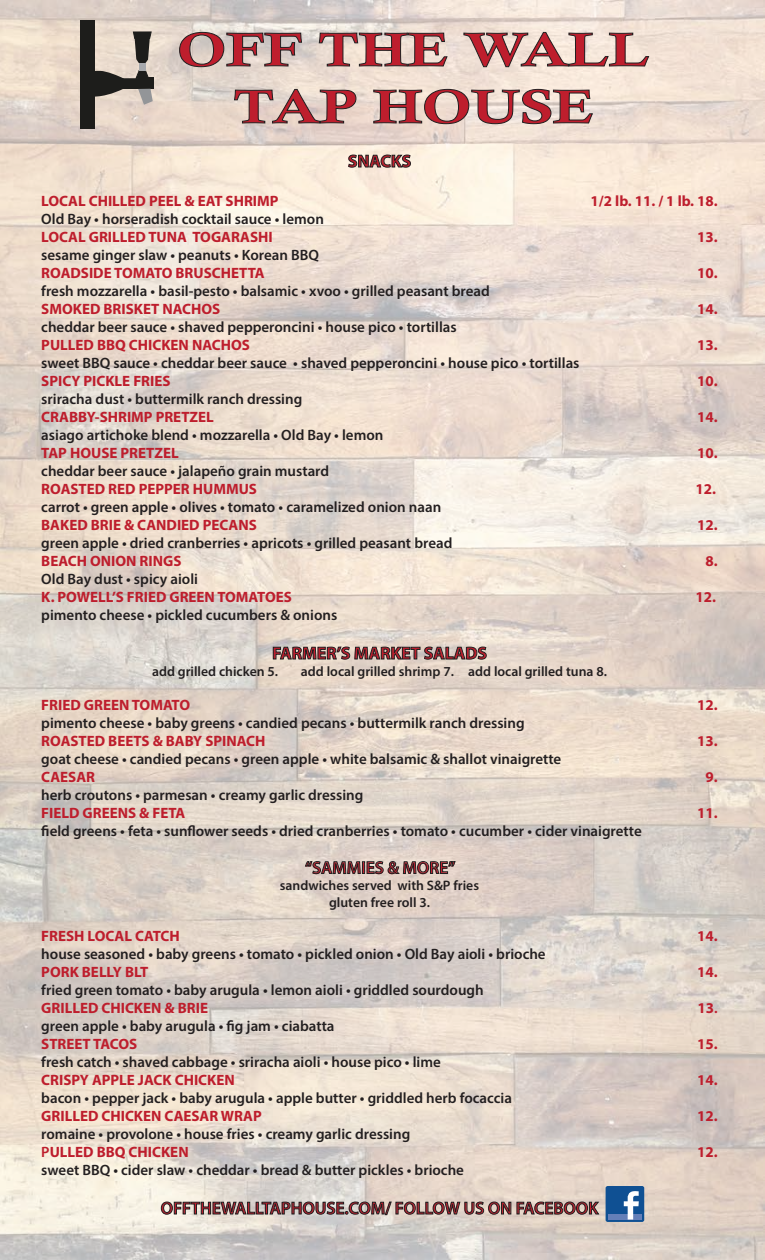
<style>
.page{position:relative;width:765px;height:1260px;background:#fff}
.page>*{position:absolute;margin:0;border:0;box-sizing:border-box;transform-origin:0 0}
.t1{font:47.5px/57px "Calis MT Bol";color:#be1e2d;text-align:center;scale:1.28 1}
.t2{font:600 17.5px "Myriad Pro";color:#be1e2d}
.t3{font:700 17.5px "Myriad Pro";color:#be1e2d}
.t4{font:600 15px/18px "Myriad Pro";color:#231f20}
.t5{font:700 15px "Myriad Pro";color:#be1e2d}
.t6{font:600 13.75px/16.5px "Myriad Pro";color:#231f20;text-align:center}
.s1{font-weight:600}
.s2{color:#be1e2d}
.s3{font-weight:700;color:#be1e2d}
</style>
<div class="page">
<img style="left:0;top:0;width:765px;height:1260px">
<div style="left:138px;top:78px;width:16px;height:11px;background:#1d1d1b"></div>
<div style="left:81px;top:20px;width:14px;height:109px;background:#1d1d1b"></div>
<svg style="left:95px;top:32px;width:58px;height:73px;background:#a1988f"></svg>
<svg style="left:179px;top:32px;width:124px;height:36px;background:#beb5af"></svg>
<svg style="left:318px;top:32px;width:130px;height:35px;background:#ccbfb5"></svg>
<svg style="left:463px;top:32px;width:187px;height:36px;background:#d8cbc0"></svg>
<svg style="left:233px;top:88px;width:124px;height:36px;background:#cdbeb5"></svg>
<svg style="left:373px;top:88px;width:221px;height:37px;background:#d1c3ba"></svg>
<svg style="left:348px;top:155px;width:63px;height:13px"></svg>
<svg style="left:273px;top:635px;width:214px;height:25px;background:#bab0a7"></svg>
<svg style="left:305px;top:861px;width:150px;height:13px;background:#918781"></svg>
<svg style="left:161px;top:1193px;width:439px;height:28px;background:#beb6ae"></svg>
<div style="left:606px;top:1186px;width:38px;height:36px;background:#0f5093;border-radius:2px"></div>
<div style="left:608px;top:1214px;width:34px;height:6px;background:#647fb8"></div>
<svg style="left:624px;top:1191px;width:15px;height:29px"></svg>
<h1 class="t1" style="left:177px;top:21px;width:371px">OFF THE WALL<br>TAP HOUSE</h1>
<p class="t3" style="left:348px;top:150px;width:65px">SNACKS</p>
<p class="t5" style="left:41px;top:191px;width:239px">LOCAL CHILLED PEEL &amp; EAT SHRIMP</p>
<p class="t5" style="left:591px;top:191px;width:129px">1/2 lb. 11. / 1 lb. 18.</p>
<p class="t4" style="left:41px;top:210px;width:284px">Old Bay • horseradish cocktail sauce • lemon</p>
<p class="t5" style="left:41px;top:227px;width:233px">LOCAL GRILLED TUNA TOGARASHI</p>
<p class="t5" style="left:697px;top:227px;width:22px">13.</p>
<p class="t4" style="left:41px;top:246px;width:279px">sesame ginger slaw • peanuts • Korean BBQ</p>
<p class="t5" style="left:41px;top:263px;width:225px">ROADSIDE TOMATO BRUSCHETTA</p>
<p class="t5" style="left:697px;top:263px;width:22px">10.</p>
<p class="t4" style="left:41px;top:282px;width:450px">fresh mozzarella • basil-pesto • balsamic • xvoo • grilled peasant bread</p>
<p class="t5" style="left:41px;top:299px;width:181px">SMOKED BRISKET NACHOS</p>
<p class="t5" style="left:697px;top:299px;width:22px">14.</p>
<p class="t4" style="left:41px;top:318px;width:417px">cheddar beer sauce • shaved pepperoncini • house pico • tortillas</p>
<p class="t5" style="left:41px;top:335px;width:210px">PULLED BBQ CHICKEN NACHOS</p>
<p class="t5" style="left:697px;top:335px;width:22px">13.</p>
<p class="t4" style="left:41px;top:354px;width:540px">sweet BBQ sauce • cheddar beer sauce • shaved pepperoncini • house pico • tortillas</p>
<p class="t5" style="left:41px;top:371px;width:131px">SPICY PICKLE FRIES</p>
<p class="t5" style="left:697px;top:371px;width:22px">10.</p>
<p class="t4" style="left:41px;top:390px;width:262px">sriracha dust • buttermilk ranch dressing</p>
<p class="t5" style="left:41px;top:407px;width:174px">CRABBY-SHRIMP PRETZEL</p>
<p class="t5" style="left:697px;top:407px;width:22px">14.</p>
<p class="t4" style="left:41px;top:426px;width:344px">asiago artichoke blend • mozzarella • Old Bay • lemon</p>
<p class="t5" style="left:41px;top:443px;width:139px">TAP HOUSE PRETZEL</p>
<p class="t5" style="left:697px;top:443px;width:22px">10.</p>
<p class="t4" style="left:41px;top:462px;width:289px">cheddar beer sauce • jalapeño grain mustard</p>
<p class="t5" style="left:41px;top:479px;width:217px">ROASTED RED PEPPER HUMMUS</p>
<p class="t5" style="left:696px;top:479px;width:22px">12.</p>
<p class="t4" style="left:41px;top:498px;width:401px">carrot • green apple • olives • tomato • caramelized onion naan</p>
<p class="t5" style="left:41px;top:515px;width:217px">BAKED BRIE &amp; CANDIED PECANS</p>
<p class="t5" style="left:697px;top:515px;width:22px">12.</p>
<p class="t4" style="left:41px;top:534px;width:413px">green apple • dried cranberries • apricots • grilled peasant bread</p>
<p class="t5" style="left:41px;top:551px;width:142px">BEACH ONION RINGS</p>
<p class="t5" style="left:706px;top:551px;width:14px">8.</p>
<p class="t4" style="left:41px;top:570px;width:158px">Old Bay dust • spicy aioli</p>
<p class="t5" style="left:41px;top:587px;width:252px">K. POWELL’S FRIED GREEN TOMATOES</p>
<p class="t5" style="left:696px;top:587px;width:22px">12.</p>
<p class="t4" style="left:41px;top:606px;width:298px">pimento cheese • pickled cucumbers &amp; onions</p>
<p class="t3" style="left:272px;top:642px;width:216px">FARMER’S MARKET SALADS</p>
<p class="t6" style="left:152px;top:662px;width:128px">add grilled chicken 5.</p>
<p class="t6" style="left:301px;top:662px;width:308px">add local grilled shrimp 7. add local grilled tuna 8.</p>
<p class="t5" style="left:41px;top:695px;width:150px">FRIED GREEN TOMATO</p>
<p class="t5" style="left:697px;top:695px;width:22px">12.</p>
<p class="t4" style="left:41px;top:714px;width:485px">pimento cheese • baby greens • candied pecans • buttermilk ranch dressing</p>
<p class="t5" style="left:41px;top:731px;width:226px">ROASTED BEETS &amp; BABY SPINACH</p>
<p class="t5" style="left:697px;top:731px;width:22px">13.</p>
<p class="t4" style="left:41px;top:750px;width:522px">goat cheese • candied pecans • green apple • white balsamic &amp; shallot vinaigrette</p>
<p class="t5" style="left:41px;top:767px;width:55px">CAESAR</p>
<p class="t5" style="left:706px;top:767px;width:14px">9.</p>
<p class="t4" style="left:41px;top:786px;width:324px">herb croutons • parmesan • creamy garlic dressing</p>
<p class="t5" style="left:41px;top:803px;width:146px">FIELD GREENS &amp; FETA</p>
<p class="t5" style="left:697px;top:803px;width:22px">11.</p>
<p class="t4" style="left:41px;top:822px;width:602px">field greens • feta • sunflower seeds • dried cranberries • tomato • cucumber • cider vinaigrette</p>
<p class="t2" style="left:305px;top:857px;width:152px">“SAMMIES &amp; MORE”</p>
<p class="t6" style="left:280px;top:877px;width:201px">sandwiches served with S&amp;P fries gluten free roll 3.</p>
<p class="t5" style="left:41px;top:926px;width:140px">FRESH LOCAL CATCH</p>
<p class="t5" style="left:697px;top:926px;width:22px">14.</p>
<p class="t4" style="left:41px;top:945px;width:506px">house seasoned • baby greens • tomato • pickled onion • Old Bay aioli • brioche</p>
<p class="t5" style="left:41px;top:962px;width:109px">PORK BELLY BLT</p>
<p class="t5" style="left:697px;top:962px;width:22px">14.</p>
<p class="t4" style="left:41px;top:981px;width:444px">fried green tomato • baby arugula • lemon aioli • griddled sourdough</p>
<p class="t5" style="left:41px;top:998px;width:168px">GRILLED CHICKEN &amp; BRIE</p>
<p class="t5" style="left:698px;top:998px;width:22px">13<span class="s1">.</span></p>
<p class="t4" style="left:41px;top:1017px;width:295px">green apple • baby arugula • fig jam • ciabatta</p>
<p class="t5" style="left:41px;top:1034px;width:97px">STREET TACOS</p>
<p class="t5" style="left:697px;top:1034px;width:22px">15.</p>
<p class="t4" style="left:41px;top:1053px;width:401px">fresh catch • shaved cabbage • sriracha aioli • house pico • lime</p>
<p class="t5" style="left:41px;top:1070px;width:195px">CRISPY APPLE JACK CHICKEN</p>
<p class="t5" style="left:697px;top:1070px;width:22px">14.</p>
<p class="t4" style="left:41px;top:1089px;width:472px">bacon • pepper jack • baby arugula • apple butter • griddled herb focaccia</p>
<p class="t5" style="left:41px;top:1106px;width:222px">GRILLED CHICKEN CAESAR WRAP</p>
<p class="t5" style="left:697px;top:1106px;width:22px">12.</p>
<p class="t4" style="left:41px;top:1125px;width:371px">romaine • provolone • house fries • creamy garlic dressing<br><span class="s2">P</span><span class="s3">ULLED BBQ CHICKEN</span></p>
<p class="t5" style="left:697px;top:1142px;width:22px">12.</p>
<p class="t4" style="left:41px;top:1161px;width:424px">sweet BBQ • cider slaw • cheddar • bread &amp; butter pickles • brioche</p>
<p class="t2" style="left:161px;top:1197px;width:439px">OFFTHEWALLTAPHOUSE.COM/ FOLLOW US ON FACEBOOK</p>
</div>
